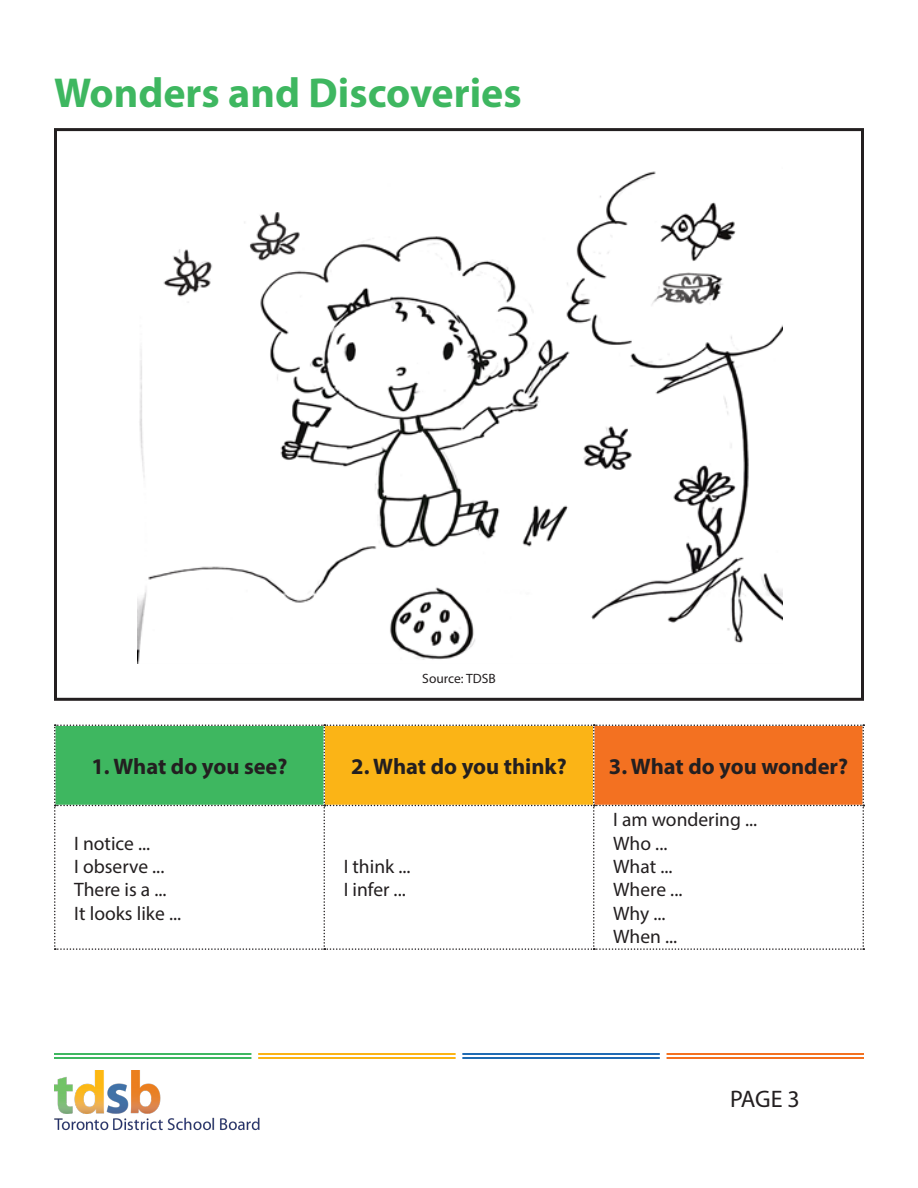
<style>
.page{position:relative;width:918px;height:1188px;background:#fff}
.page>*{position:absolute;margin:0;border:0;box-sizing:border-box;transform-origin:0 0}
.t1{font:700 42px "Myriad Pro";color:#3eb760}
.t2{font:24px "Myriad Pro";color:#231f20}
.t3{font:700 22.5px "Myriad Pro";color:#231f20}
.Grid{font:19.5px "Myriad Pro";color:#231f20}
.t4{font:13.5px "Myriad Pro";color:#231f20}
</style>
<div class="page">
<hr style="left:54px;top:1053px;width:197px;height:2px;background:#3eb760">
<hr style="left:54px;top:1057px;width:197px;height:2px;background:#3eb760">
<hr style="left:258px;top:1053px;width:198px;height:2px;background:#fbb416">
<hr style="left:258px;top:1057px;width:198px;height:2px;background:#fbb416">
<hr style="left:462px;top:1053px;width:198px;height:2px;background:#206bb4">
<hr style="left:462px;top:1057px;width:198px;height:2px;background:#206bb4">
<hr style="left:667px;top:1053px;width:197px;height:2px;background:#f37121">
<hr style="left:667px;top:1057px;width:197px;height:2px;background:#f37121">
<img style="left:54px;top:1070px;width:206px;height:61px">
<div style="left:54px;top:128px;width:810px;height:573px;border:3px solid #231f20"></div>
<img style="left:137px;top:171px;width:645px;height:493px">
<svg style="left:54px;top:724px;width:810px;height:226px"></svg>
<p class="t1" style="left:54px;top:66px;width:469px">Wonders and Discoveries</p>
<p class="t4" style="left:422px;top:670px;width:75px">Source: TDSB</p>
<p class="t3" style="left:91px;top:752px;width:198px">1. What do you see?</p>
<p class="t3" style="left:351px;top:752px;width:217px">2. What do you think?</p>
<p class="t3" style="left:609px;top:752px;width:241px">3. What do you wonder?</p>
<p class="Grid" style="left:74px;top:831px;width:77px">I notice ...</p>
<p class="Grid" style="left:74px;top:854px;width:92px">I observe ...</p>
<p class="Grid" style="left:74px;top:878px;width:94px">There is a ...</p>
<p class="Grid" style="left:74px;top:901px;width:108px">It looks like ...</p>
<p class="Grid" style="left:344px;top:854px;width:68px">I think ...</p>
<p class="Grid" style="left:344px;top:878px;width:64px">I infer ...</p>
<p class="Grid" style="left:613px;top:808px;width:146px">I am wondering ...</p>
<p class="Grid" style="left:613px;top:831px;width:56px">Who ...</p>
<p class="Grid" style="left:613px;top:854px;width:61px">What ...</p>
<p class="Grid" style="left:613px;top:878px;width:71px">Where ...</p>
<p class="Grid" style="left:613px;top:901px;width:54px">Why ...</p>
<p class="Grid" style="left:613px;top:925px;width:66px">When ...</p>
<p class="t2" style="left:730px;top:1084px;width:71px">PAGE 3</p>
</div>
